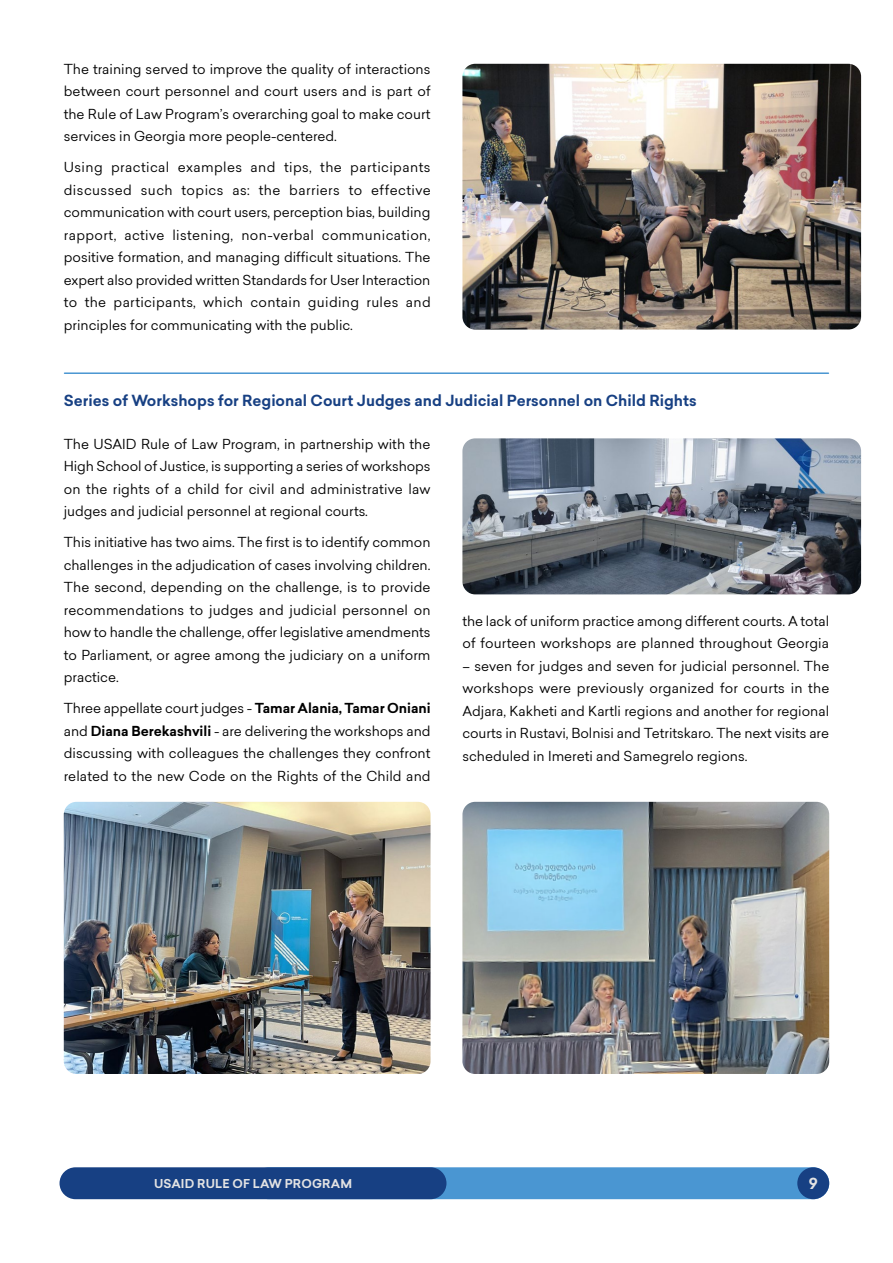
<style>
.page{position:relative;width:893px;height:1263px;background:#fff}
.page>*{position:absolute;margin:0;border:0;box-sizing:border-box;transform-origin:0 0}
.t1{font:700 15px "TBC Contractica";color:#174083}
.t2{font:700 15px "TBC Contractica";color:#e3e3e3}
.bd-just{font:13.5px/22.5px "TBC Contractica";color:#000;text-align:justify}
.t3{font:700 12px "TBC Contractica";letter-spacing:.01em;color:#e3e3e3}
.s1{font-weight:700}
</style>
<div class="page">
<div style="left:253px;top:1167px;width:576px;height:32px;background:#4a96d2;border-radius:16px"></div>
<div style="left:60px;top:1167px;width:386px;height:32px;background:#174083;border-radius:16px"></div>
<div style="left:797px;top:1167px;width:32px;height:32px;background:#174083;border-radius:50%"></div>
<img style="left:462px;top:64px;width:399px;height:266px">
<hr style="left:65px;top:372px;width:763px;height:2px;background:#4a96d2">
<img style="left:462px;top:438px;width:399px;height:156px">
<img style="left:64px;top:802px;width:367px;height:272px">
<img style="left:462px;top:802px;width:367px;height:272px">
<p class="bd-just" style="left:64px;top:58px;width:368px">The training served to improve the quality of interactions between court personnel and court users and is part of the Rule of Law Program’s overarching goal to make court services in Georgia more people-centered.</p>
<p class="bd-just" style="left:64px;top:156px;width:368px">Using practical examples and tips, the participants discussed such topics as: the barriers to effective communication with court users, perception bias, building rapport, active listening, non-verbal communication, positive formation, and managing difficult situations. The expert also provided written Standards for User Interaction to the participants, which contain guiding rules and principles for communicating with the public.</p>
<p class="t1" style="left:64px;top:390px;width:634px">Series of Workshops for Regional Court Judges and Judicial Personnel on Child Rights</p>
<p class="bd-just" style="left:64px;top:432px;width:368px">The USAID Rule of Law Program, in partnership with the High School of Justice, is supporting a series of workshops on the rights of a child for civil and administrative law judges and judicial personnel at regional courts.</p>
<p class="bd-just" style="left:64px;top:531px;width:368px">This initiative has two aims. The first is to identify common challenges in the adjudication of cases involving children.<br>The second, depending on the challenge, is to provide recommendations to judges and judicial personnel on how to handle the challenge, offer legislative amendments to Parliament, or agree among the judiciary on a uniform practice.</p>
<p class="bd-just" style="left:64px;top:697px;width:368px">Three appellate court judges - <span class="s1">Tamar Alania, Tamar Oniani </span>and <span class="s1">Diana Berekashvili</span> - are delivering the workshops and discussing with colleagues the challenges they confront related to the new Code on the Rights of the Child and</p>
<p class="bd-just" style="left:462px;top:609px;width:368px">the lack of uniform practice among different courts. A total of fourteen workshops are planned throughout Georgia</p>
<p class="bd-just" style="left:462px;top:654px;width:368px">– seven for judges and seven for judicial personnel. The workshops were previously organized for courts in the Adjara, Kakheti and Kartli regions and another for regional courts in Rustavi, Bolnisi and Tetritskaro. The next visits are scheduled in Imereti and Samegrelo regions.</p>
<p class="t3" style="left:154px;top:1175px;width:199px">USAID RULE OF LAW PROGRAM</p>
<p class="t2" style="left:809px;top:1173px;width:11px">9</p>
</div>
